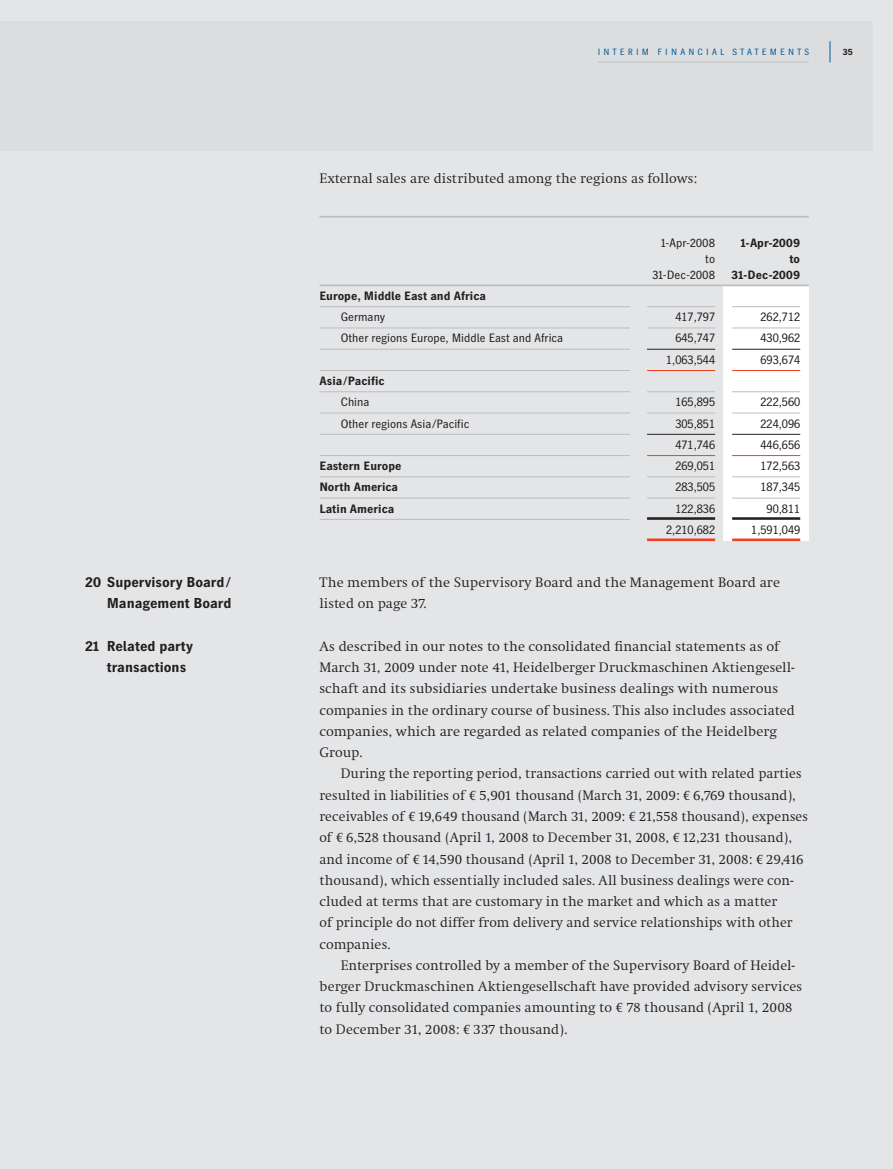
<style>
.page{position:relative;width:893px;height:1169px;background:#fff}
.page>*{position:absolute;margin:0;border:0;box-sizing:border-box;transform-origin:0 0}
.t1{font:14.25px/21.3px "HD Antiqua NM";color:#231f20}
.t2{font:700 14.25px/21.3px "HD Gothic Prop NM";color:#231f20;text-align:right}
.t3{font:12px "HD Gothic Tab NM";color:#231f20}
.t4{font:700 12px "HD Gothic Prop NM";color:#231f20}
.t5{font:12px "HD Gothic Prop NM";color:#231f20}
.t6{font:9px "HD Gothic Prop NM";letter-spacing:.35em;color:#005d9d}
.t7{font:700 9px "HD Gothic Prop NM";color:#231f20}
.s1{font-family:"Heidelberg Antiqua"}
</style>
<div class="page">
<div style="left:0;top:0;width:892px;height:1168px;background:#e4e5e6"></div>
<div style="left:0;top:21px;width:872px;height:130px;background:#dcddde"></div>
<hr style="left:598px;top:62px;width:210px;height:1px;background:#bbbdc0">
<svg style="left:829px;top:41px;width:1px;height:22px"></svg>
<div style="left:723px;top:286px;width:85px;height:255px;background:#fff"></div>
<hr style="left:319px;top:306px;width:311px;height:1px;background:#bbbdc0">
<hr style="left:647px;top:306px;width:68px;height:1px;background:#bbbdc0">
<hr style="left:732px;top:306px;width:68px;height:1px;background:#bbbdc0">
<hr style="left:319px;top:327px;width:311px;height:1px;background:#bbbdc0">
<hr style="left:647px;top:327px;width:68px;height:1px;background:#bbbdc0">
<hr style="left:732px;top:327px;width:68px;height:1px;background:#bbbdc0">
<hr style="left:319px;top:349px;width:311px;height:1px;background:#bbbdc0">
<hr style="left:647px;top:349px;width:68px;height:1px;background:#231f20">
<hr style="left:732px;top:349px;width:68px;height:1px;background:#231f20">
<hr style="left:319px;top:370px;width:311px;height:1px;background:#bbbdc0">
<hr style="left:647px;top:370px;width:68px;height:1px;background:#ef4023">
<hr style="left:732px;top:370px;width:68px;height:1px;background:#ef4023">
<hr style="left:319px;top:391px;width:311px;height:1px;background:#bbbdc0">
<hr style="left:647px;top:391px;width:68px;height:1px;background:#bbbdc0">
<hr style="left:732px;top:391px;width:68px;height:1px;background:#bbbdc0">
<hr style="left:319px;top:412px;width:311px;height:1px;background:#bbbdc0">
<hr style="left:647px;top:412px;width:68px;height:1px;background:#bbbdc0">
<hr style="left:732px;top:412px;width:68px;height:1px;background:#bbbdc0">
<hr style="left:319px;top:434px;width:311px;height:1px;background:#bbbdc0">
<hr style="left:647px;top:434px;width:68px;height:1px;background:#231f20">
<hr style="left:732px;top:434px;width:68px;height:1px;background:#231f20">
<hr style="left:319px;top:455px;width:311px;height:1px;background:#bbbdc0">
<hr style="left:647px;top:455px;width:68px;height:1px;background:#ef4023">
<hr style="left:732px;top:455px;width:68px;height:1px;background:#ef4023">
<hr style="left:319px;top:476px;width:311px;height:1px;background:#bbbdc0">
<hr style="left:647px;top:476px;width:68px;height:1px;background:#bbbdc0">
<hr style="left:732px;top:476px;width:68px;height:1px;background:#bbbdc0">
<hr style="left:319px;top:497px;width:311px;height:1px;background:#bbbdc0">
<hr style="left:647px;top:497px;width:68px;height:1px;background:#bbbdc0">
<hr style="left:732px;top:497px;width:68px;height:1px;background:#bbbdc0">
<hr style="left:319px;top:519px;width:311px;height:1px;background:#bbbdc0">
<hr style="left:647px;top:517px;width:68px;height:3px;background:#231f20">
<hr style="left:732px;top:517px;width:68px;height:3px;background:#231f20">
<hr style="left:647px;top:538px;width:68px;height:3px;background:#ef4023">
<hr style="left:732px;top:538px;width:68px;height:3px;background:#ef4023">
<hr style="left:319px;top:216px;width:489px;height:1px;background:#bbbdc0">
<hr style="left:319px;top:284px;width:489px;height:2px;background:#bbbdc0">
<p class="t2" style="left:85px;top:572px;width:147px">20 Supervisory Board/<br>Management Board</p>
<p class="t2" style="left:107px;top:636px;width:88px;text-align:left;text-indent:-21px">21 Related party transactions</p>
<p class="t6" style="left:597px;top:49px;width:213px">INTERIM FINANCIAL STATEMENTS</p>
<p class="t7" style="left:842px;top:49px;width:12px">35</p>
<p class="t1" style="left:319px;top:169px;width:379px">External sales are distributed among the regions as follows:</p>
<p class="t5" style="left:661px;top:238px;width:55px">1-Apr-2008</p>
<p class="t4" style="left:740px;top:238px;width:61px">1-Apr-2009</p>
<p class="t5" style="left:705px;top:254px;width:11px">to</p>
<p class="t4" style="left:789px;top:254px;width:12px">to</p>
<p class="t5" style="left:652px;top:270px;width:64px">31-Dec-2008</p>
<p class="t4" style="left:731px;top:270px;width:70px">31-Dec-2009</p>
<p class="t4" style="left:319px;top:291px;width:168px">Europe, Middle East and Africa</p>
<p class="t5" style="left:341px;top:312px;width:46px">Germany</p>
<p class="t3" style="left:675px;top:312px;width:41px">417,797</p>
<p class="t3" style="left:760px;top:312px;width:41px">262,712</p>
<p class="t5" style="left:341px;top:334px;width:224px">Other regions Europe, Middle East and Africa</p>
<p class="t3" style="left:675px;top:334px;width:41px">645,747</p>
<p class="t3" style="left:760px;top:334px;width:41px">430,962</p>
<p class="t3" style="left:666px;top:355px;width:50px">1,063,544</p>
<p class="t3" style="left:760px;top:355px;width:41px">693,674</p>
<p class="t4" style="left:319px;top:376px;width:67px">Asia/Pacific</p>
<p class="t5" style="left:341px;top:397px;width:30px">China</p>
<p class="t3" style="left:675px;top:397px;width:41px">165,895</p>
<p class="t3" style="left:760px;top:397px;width:41px">222,560</p>
<p class="t5" style="left:341px;top:419px;width:130px">Other regions Asia/Pacific</p>
<p class="t3" style="left:675px;top:419px;width:41px">305,851</p>
<p class="t3" style="left:760px;top:419px;width:41px">224,096</p>
<p class="t3" style="left:675px;top:440px;width:41px">471,746</p>
<p class="t3" style="left:760px;top:440px;width:41px">446,656</p>
<p class="t4" style="left:319px;top:461px;width:83px">Eastern Europe</p>
<p class="t3" style="left:675px;top:461px;width:41px">269,051</p>
<p class="t3" style="left:760px;top:461px;width:41px">172,563</p>
<p class="t4" style="left:319px;top:483px;width:80px">North America</p>
<p class="t3" style="left:675px;top:483px;width:41px">283,505</p>
<p class="t3" style="left:760px;top:483px;width:41px">187,345</p>
<p class="t4" style="left:319px;top:504px;width:76px">Latin America</p>
<p class="t3" style="left:675px;top:504px;width:41px">122,836</p>
<p class="t3" style="left:766px;top:504px;width:35px">90,811</p>
<p class="t3" style="left:666px;top:525px;width:50px">2,210,682</p>
<p class="t3" style="left:751px;top:525px;width:50px">1,591,049</p>
<p class="t1" style="left:319px;top:573px;width:462px">The members of the Supervisory Board and the Management Board are listed on page 37.</p>
<p class="t1" style="left:319px;top:637px;width:477px">As described in our notes to the consolidated financial statements as of March 31, 2009 under note 41, Heidelberger Druckmaschinen Aktiengesell&shy;schaft and its subsidiaries undertake business dealings with numerous companies in the ordinary course of business. This also includes associated companies, which are regarded as related companies of the Heidelberg Group.</p>
<p class="t1" style="left:319px;top:764px;width:490px;text-indent:21px">During the reporting period, transactions carried out with related parties resulted in liabilities of <span class="s1">€</span> 5,901 thousand (March 31, 2009: <span class="s1">€</span> 6,769 thousand), receivables of <span class="s1">€</span> 19,649 thousand (March 31, 2009: <span class="s1">€</span> 21,558 thousand), expenses of <span class="s1">€</span> 6,528 thousand (April 1, 2008 to December 31, 2008, <span class="s1">€</span> 12,231 thousand), and income of <span class="s1">€</span> 14,590 thousand (April 1, 2008 to December 31, 2008: <span class="s1">€</span> 29,416 thousand), which essentially included sales. All business dealings were con&shy;cluded at terms that are customary in the market and which as a matter<br>of principle do not differ from delivery and service relationships with other companies.</p>
<p class="t1" style="left:319px;top:956px;width:484px;text-indent:21px">Enterprises controlled by a member of the Supervisory Board of Heidel&shy;berger Druckmaschinen Aktiengesellschaft have provided advisory services to fully consolidated companies amounting to <span class="s1">€</span> 78 thousand (April 1, 2008 to December 31, 2008: <span class="s1">€</span> 337 thousand).</p>
</div>
